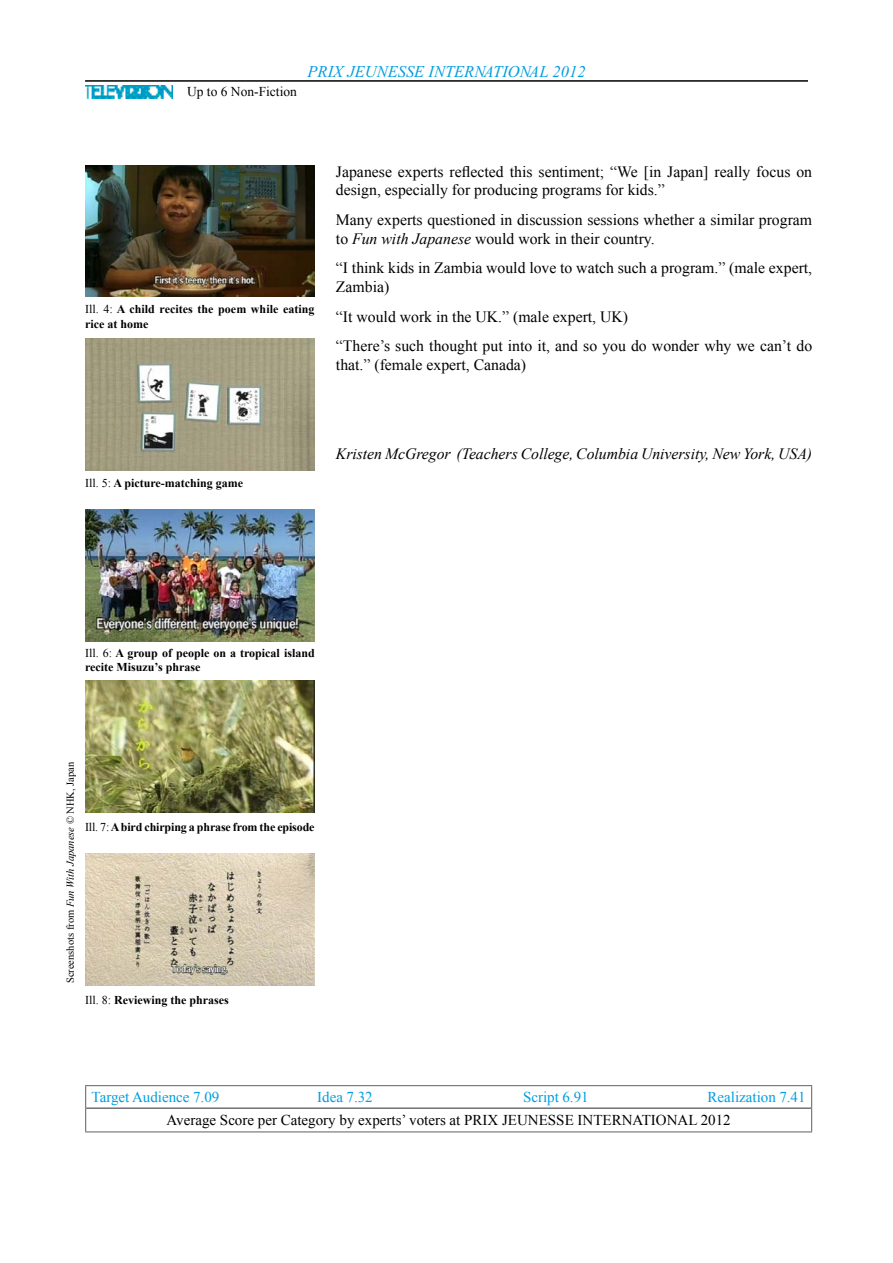
<style>
.page{position:relative;width:893px;height:1263px;background:#fff}
.page>*{position:absolute;margin:0;border:0;box-sizing:border-box;transform-origin:0 0}
.t1{font:italic 16.5px "Times New Roman CE";color:#009ee0}
.t2{font:15.75px/18.9px "Times New Roman";color:#000}
.t3{font:italic 15.75px "Times New Roman";color:#000}
.t4{font:15px "Times New Roman";color:#000}
.t5{font:15px "Times New Roman";color:#009ee0}
.t6{font:13.5px "Times New Roman";color:#000}
.t7{font:700 12px/14.4px "Times New Roman";color:#000}
.t8{font:10.5px "Times New Roman";color:#000}
.s1{font-weight:400}
.s2{font-style:italic}
</style>
<div class="page">
<hr style="left:85px;top:80px;width:723px;height:2px;background:#000">
<img style="left:85px;top:85px;width:87px;height:14px">
<hr style="left:85px;top:1131px;width:727px;height:1px;background:#707172">
<hr style="left:85px;top:1085px;width:727px;height:1px;background:#707172">
<svg style="left:85px;top:1086px;width:1px;height:45px"></svg>
<svg style="left:811px;top:1086px;width:1px;height:45px"></svg>
<hr style="left:86px;top:1107px;width:725px;height:2px;background:#707172">
<img style="left:85px;top:165px;width:230px;height:132px">
<img style="left:85px;top:338px;width:230px;height:132px">
<img style="left:85px;top:509px;width:230px;height:132px">
<img style="left:85px;top:681px;width:230px;height:131px">
<img style="left:85px;top:853px;width:230px;height:132px">
<p class="t6" style="left:187px;top:83px;width:111px">Up to 6 Non-Fiction</p>
<p class="t1" style="left:308px;top:62px;width:280px">PRIX JEUNESSE INTERNATIONAL 2012</p>
<p class="t7" style="left:85px;top:302px;width:231px"><span class="s1">Ill. 4:</span> A child recites the poem while eating rice at home</p>
<p class="t2" style="left:336px;top:162px;width:478px">Japanese experts reflected this sentiment; “We [in Japan] really focus on design, especially for producing programs for kids.”</p>
<p class="t2" style="left:336px;top:210px;width:478px">Many experts questioned in discussion sessions whether a similar program to <span class="s2">Fun with Japanese</span> would work in their country.</p>
<p class="t2" style="left:336px;top:258px;width:478px">“I think kids in Zambia would love to watch such a program.” (male expert,<br>Zambia)</p>
<p class="t2" style="left:336px;top:302px;width:478px;line-height:29.5px">“It would work in the UK.” (male expert, UK)<br>“There’s such thought put into it, and so you do wonder why we can’t do</p>
<p class="t2" style="left:336px;top:355px;width:192px">that.” (female expert, Canada)</p>
<p class="t7" style="left:85px;top:476px;width:160px"><span class="s1">Ill. 5:</span> A picture-matching game</p>
<p class="t3" style="left:336px;top:443px;width:478px">Kristen McGregor (Teachers College, Columbia University, New York, USA)</p>
<p class="t7" style="left:85px;top:645px;width:231px"><span class="s1">Ill. 6:</span> A group of people on a tropical island recite Misuzu’s phrase</p>
<p class="t8" style="left:63px;top:983px;width:223px;rotate:-90deg">Screenshots from <span class="s2">Fun With Japanese</span> © NHK, Japan</p>
<p class="t7" style="left:85px;top:819px;width:231px"><span class="s1">Ill. 7:</span> A bird chirping a phrase from the episode</p>
<p class="t7" style="left:85px;top:992px;width:145px"><span class="s1">Ill. 8:</span> Reviewing the phrases</p>
<p class="t5" style="left:92px;top:1087px;width:129px">Target Audience 7.09</p>
<p class="t5" style="left:317px;top:1087px;width:57px">Idea 7.32</p>
<p class="t5" style="left:523px;top:1087px;width:67px">Script 6.91</p>
<p class="t5" style="left:707px;top:1087px;width:100px">Realization 7.41</p>
<p class="t4" style="left:167px;top:1109px;width:566px">Average Score per Category by experts’ voters at PRIX JEUNESSE INTERNATIONAL 2012</p>
</div>
